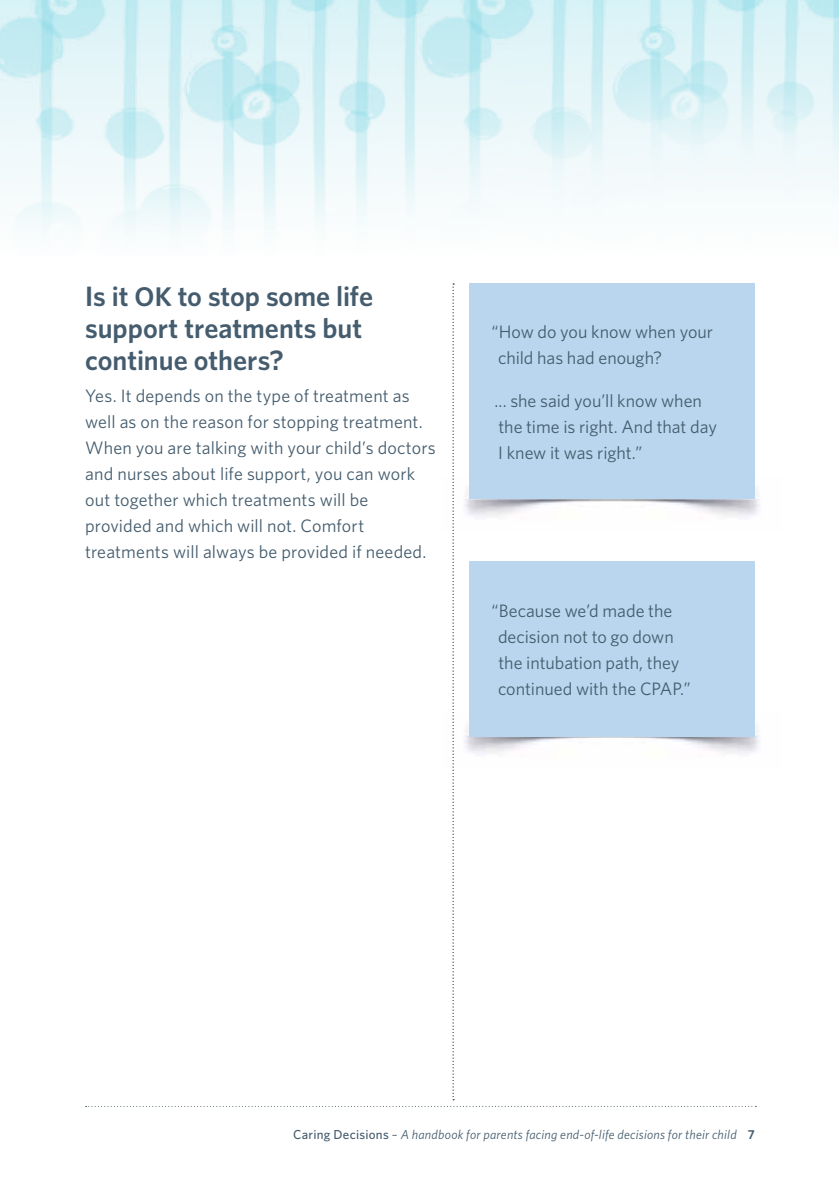
<style>
.page{position:relative;width:840px;height:1191px;background:#fff}
.page>*{position:absolute;margin:0;border:0;box-sizing:border-box;transform-origin:0 0}
.t1{font:600 28px/32px "Whitney";color:#445c6d}
.t2{font:18px/26px "Whitney";letter-spacing:.005em;color:#445c6d}
.t3{font:italic 13px "Whitney";letter-spacing:.02em;color:#445c6d}
.s1{font-size:27px}
.s2{font-weight:500;font-style:normal}
.s3{font-style:normal}
.s4{font-weight:600;font-style:normal}
</style>
<div class="page">
<svg style="left:86px;top:1106px;width:670px;height:1px"></svg>
<svg style="left:0;top:1px;width:838px;height:234px"></svg>
<div style="left:469px;top:561px;width:285px;height:175px;background:#b9d6ee"></div>
<div style="left:469px;top:283px;width:285px;height:216px;background:#b9d6ee"></div>
<svg style="left:452px;top:283px;width:2px;height:817px"></svg>
<h1 class="t1" style="left:85px;top:280px;width:289px">Is it <span class="s1">OK</span> to stop some life support treatments but continue others?</h1>
<p class="t2" style="left:85px;top:382px;width:352px">Yes. It depends on the type of treatment as well as on the reason for stopping treatment.<br>When you are talking with your child’s doctors and nurses about life support, you can work out together which treatments will be provided and which will not. Comfort treatments will always be provided if needed.</p>
<p class="t2" style="left:498px;top:319px;width:216px;text-indent:-7px">“How do you know when your child has had enough?</p>
<p class="t2" style="left:494px;top:388px;width:224px">... she said you’ll know when the time is right. And that day<br>I knew it was right.”</p>
<p class="t2" style="left:497px;top:597px;width:194px;text-indent:-7px">“Because we’d made the decision not to go down the intubation path, they continued with the CPAP.”</p>
<p class="t3" style="left:293px;top:1126px;width:463px"><span class="s2">Caring Decisions</span> <span class="s3">–</span> A handbook for parents facing end-of-life decisions for their child <span class="s4">7</span></p>
</div>
